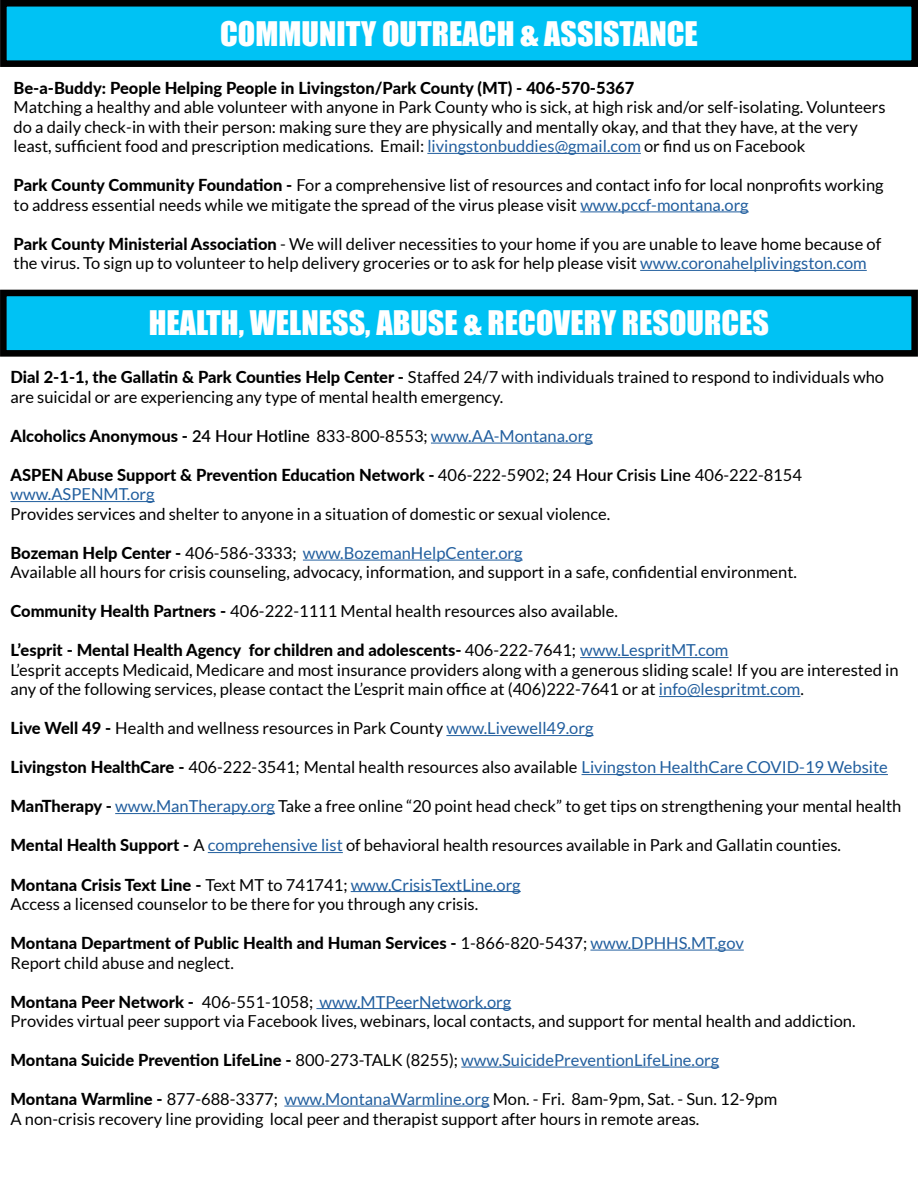
<style>
.page{position:relative;width:918px;height:1188px;background:#fff}
.page>*{position:absolute;margin:0;border:0;box-sizing:border-box;transform-origin:0 0}
.t1{font:31.05px "Impact";color:#fff}
.t2{font:16.5px/19.5px "Lato";color:#000}
.t3{font:800 16.5px/19.5px "Lato";color:#000}
.s1{color:#215e9e}
.s2{font-weight:800}
.s3{font-weight:600}
.s4{font-weight:400}
.s5{font-weight:400;color:#215e9e}
</style>
<div class="page">
<hr style="left:431px;top:443px;width:162px;height:1px;background:#215e9e">
<hr style="left:10px;top:501px;width:145px;height:1px;background:#215e9e">
<hr style="left:303px;top:560px;width:220px;height:1px;background:#215e9e">
<hr style="left:580px;top:657px;width:148px;height:1px;background:#215e9e">
<hr style="left:659px;top:696px;width:141px;height:1px;background:#215e9e">
<hr style="left:446px;top:735px;width:148px;height:1px;background:#215e9e">
<hr style="left:582px;top:774px;width:306px;height:1px;background:#215e9e">
<hr style="left:115px;top:813px;width:160px;height:1px;background:#215e9e">
<hr style="left:208px;top:852px;width:135px;height:1px;background:#215e9e">
<hr style="left:351px;top:891px;width:170px;height:1px;background:#215e9e">
<hr style="left:590px;top:950px;width:154px;height:1px;background:#215e9e">
<hr style="left:316px;top:1008px;width:195px;height:1px;background:#215e9e">
<hr style="left:461px;top:1067px;width:258px;height:1px;background:#215e9e">
<hr style="left:284px;top:1106px;width:206px;height:1px;background:#215e9e">
<div style="left:3px;top:293px;width:912px;height:60px;background:#00c2f4"></div>
<div style="left:0;top:290px;width:918px;height:67px;border:7px solid #000"></div>
<div style="left:3px;top:3px;width:912px;height:61px;background:#00c2f4"></div>
<div style="left:0;top:0;width:918px;height:67px;border:7px solid #000"></div>
<hr style="left:427px;top:153px;width:214px;height:1px;background:#215e9e">
<hr style="left:580px;top:211px;width:169px;height:1px;background:#215e9e">
<hr style="left:640px;top:270px;width:227px;height:1px;background:#215e9e">
<h1 class="t1" style="left:220px;top:10px;width:479px">COMMUNITY OUTREACH &amp; ASSISTANCE</h1>
<p class="t3" style="left:14px;top:77px;width:622px">Be-a-Buddy: People Helping People in Livingston/Park County (MT) - 406-570-5367</p>
<p class="t2" style="left:14px;top:97px;width:874px">Matching a healthy and able volunteer with anyone in Park County who is sick, at high risk and/or self-isolating. Volunteers do a daily check-in with their person: making sure they are physically and mentally okay, and that they have, at the very least, sufficient food and prescription medications. Email: <span class="s1">livingstonbuddies@gmail.com</span> or find us on Facebook</p>
<p class="t2" style="left:14px;top:175px;width:872px"><span class="s2">Park County Community Foundation -</span> For a comprehensive list of resources and contact info for local nonprofits working to address essential needs while we mitigate the spread of the virus please visit <span class="s1">www.pccf-montana.org</span></p>
<p class="t2" style="left:14px;top:234px;width:869px"><span class="s2">Park County Ministerial Association</span> - We will deliver necessities to your home if you are unable to leave home because of the virus. To sign up to volunteer to help delivery groceries or to ask for help please visit <span class="s1">www.coronahelplivingston.com</span></p>
<h1 class="t1" style="left:149px;top:299px;width:622px">HEALTH, WELNESS, ABUSE &amp; RECOVERY RESOURCES</h1>
<p class="t2" style="left:10px;top:368px;width:875px"><span class="s2">Dial 2-1-1, the Gallatin &amp; Park Counties Help Center -</span> Staffed 24/7 with individuals trained to respond to individuals who are suicidal or are experiencing any type of mental health emergency.</p>
<p class="t3" style="left:10px;top:425px;width:584px">Alcoholics Anonymous - <span class="s3">24 Hour Hotline</span> <span class="s4">833-800-8553;</span> <span class="s5">www.AA-Montana.org</span></p>
<p class="t3" style="left:10px;top:464px;width:793px">ASPEN Abuse Support &amp; Prevention Education Network - <span class="s4">406-222-5902;</span> <span class="s3">24 Hour Crisis Line</span> <span class="s4">406-222-8154 </span><span class="s5">www.ASPENMT.org</span></p>
<p class="t2" style="left:10px;top:504px;width:601px">Provides services and shelter to anyone in a situation of domestic or sexual violence.</p>
<p class="t2" style="left:10px;top:543px;width:788px"><span class="s2">Bozeman Help Center -</span> 406-586-3333; <span class="s1">www.BozemanHelpCenter.org<br></span>Available all hours for crisis counseling, advocacy, information, and support in a safe, confidential environment.</p>
<p class="t2" style="left:10px;top:602px;width:609px"><span class="s2">Community Health Partners -</span> 406-222-1111 Mental health resources also available.</p>
<p class="t2" style="left:10px;top:641px;width:890px"><span class="s2">L’esprit - Mental Health Agency for children and adolescents-</span> 406-222-7641; <span class="s1">www.LespritMT.com<br></span>L’esprit accepts Medicaid, Medicare and most insurance providers along with a generous sliding scale! If you are interested in any of the following services, please contact the L’esprit main office at (406)222-7641 or at <span class="s1">info@lespritmt.com</span>.</p>
<p class="t2" style="left:10px;top:719px;width:585px"><span class="s2">Live Well 49 -</span> Health and wellness resources in Park County <span class="s1">www.Livewell49.org</span></p>
<p class="t2" style="left:10px;top:758px;width:879px"><span class="s2">Livingston HealthCare -</span> 406-222-3541; Mental health resources also available <span class="s1">Livingston HealthCare COVID-19 Website</span></p>
<p class="t2" style="left:10px;top:797px;width:892px"><span class="s2">ManTherapy -</span> <span class="s1">www.ManTherapy.org</span> Take a free online “20 point head check” to get tips on strengthening your mental health</p>
<p class="t2" style="left:10px;top:836px;width:832px"><span class="s2">Mental Health Support -</span> A <span class="s1">comprehensive list</span> of behavioral health resources available in Park and Gallatin counties.</p>
<p class="t2" style="left:10px;top:875px;width:512px"><span class="s2">Montana Crisis Text Line -</span> Text MT to 741741; <span class="s1">www.CrisisTextLine.org<br></span>Access a licensed counselor to be there for you through any crisis.</p>
<p class="t3" style="left:10px;top:933px;width:735px">Montana Department of Public Health and Human Services - <span class="s4">1-866-820-5437;</span> <span class="s5">www.DPHHS.MT.gov<br></span><span class="s4">Report child abuse and neglect.</span></p>
<p class="t2" style="left:10px;top:992px;width:847px"><span class="s2">Montana Peer Network -</span> 406-551-1058; <span class="s1">www.MTPeerNetwork.org<br></span>Provides virtual peer support via Facebook lives, webinars, local contacts, and support for mental health and addiction.</p>
<p class="t3" style="left:10px;top:1050px;width:710px">Montana Suicide Prevention LifeLine - <span class="s4">800-273-TALK (8255);</span> <span class="s5">www.SuicidePreventionLifeLine.org</span></p>
<p class="t2" style="left:10px;top:1089px;width:768px"><span class="s2">Montana Warmline -</span> 877-688-3377; <span class="s1">www.MontanaWarmline.org</span> Mon. - Fri. 8am-9pm, Sat. - Sun. 12-9pm<br>A non-crisis recovery line providing local peer and therapist support after hours in remote areas.</p>
</div>
